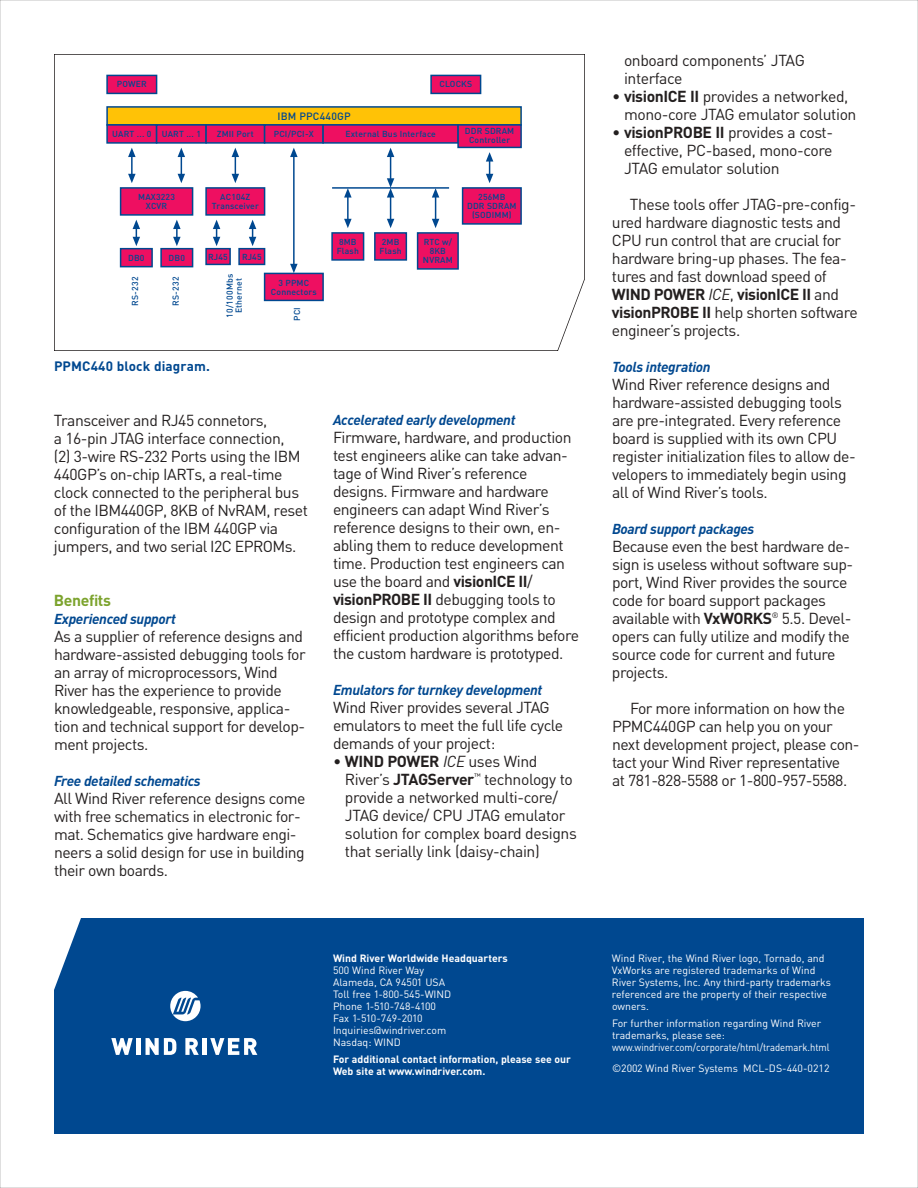
<style>
.page{position:relative;width:918px;height:1188px;background:#fff}
.page>*{position:absolute;margin:0;border:0;box-sizing:border-box;transform-origin:0 0}
.t1{font:15.75px/18px "DIN";letter-spacing:-.03em;color:#231f1f}
.t2{font:700 15.75px "DIN";letter-spacing:-.025em;color:#7ca32d}
.t3{font:italic 700 14.25px "DIN";letter-spacing:-.025em;color:#004890}
.t4{font:700 13.5px "DIN";letter-spacing:.01em;color:#004890}
.t5{font:10.5px/12px "DIN";color:#fff}
.t6{font:700 10.5px/12px "DIN";color:#fff}
.t7{font:500 10.5px "DIN";letter-spacing:.02em;color:#004890}
.t8{font:500 8.7px/9px "DIN";letter-spacing:.02em;color:#004890;text-align:center}
.s1{font-weight:700}
.s2{font-style:italic}
</style>
<div class="page">
<div style="left:54px;top:918px;width:810px;height:216px;background:#004890"></div>
<svg style="left:111px;top:1038px;width:22px;height:17px"></svg>
<hr style="left:136px;top:1038px;width:4px;height:17px;background:#fff">
<svg style="left:146px;top:1038px;width:31px;height:17px"></svg>
<svg style="left:185px;top:1038px;width:14px;height:17px"></svg>
<hr style="left:203px;top:1038px;width:4px;height:17px;background:#fff">
<svg style="left:210px;top:1038px;width:47px;height:17px"></svg>
<svg style="left:170px;top:991px;width:31px;height:30px"></svg>
<svg style="left:54px;top:54px;width:531px;height:297px"></svg>
<p class="t8" style="left:117px;top:80px;width:31px">POWER</p>
<p class="t8" style="left:439px;top:80px;width:34px">CLOCKS</p>
<p class="t8" style="left:112px;top:130px;width:41px">UART ... 0</p>
<p class="t7" style="left:277px;top:112px;width:75px">IBM PPC440GP</p>
<p class="t8" style="left:162px;top:130px;width:41px">UART ... 1</p>
<p class="t8" style="left:217px;top:130px;width:38px">ZMII Port</p>
<p class="t8" style="left:274px;top:130px;width:42px">PCI/PCI-X</p>
<p class="t8" style="left:345px;top:130px;width:92px">External Bus Interface</p>
<p class="t8" style="left:465px;top:128px;width:51px">DDR SDRAM<br>Controller</p>
<p class="t8" style="left:138px;top:194px;width:38px">MAX3223<br>XCVR</p>
<p class="t8" style="left:212px;top:194px;width:49px">AC104Z<br>Transceiver</p>
<p class="t8" style="left:128px;top:254px;width:18px">DB0</p>
<p class="t8" style="left:132px;top:306px;width:31px;rotate:-90deg">RS-232</p>
<p class="t8" style="left:169px;top:254px;width:18px">DB0</p>
<p class="t8" style="left:172px;top:306px;width:31px;rotate:-90deg">RS-232</p>
<p class="t8" style="left:208px;top:253px;width:21px">RJ45</p>
<p class="t8" style="left:242px;top:253px;width:21px">RJ45</p>
<p class="t8" style="left:226px;top:318px;width:45px;rotate:-90deg">10/100Mbs<br>Ethernet</p>
<p class="t8" style="left:271px;top:279px;width:47px">3 PPMC<br>Connectors</p>
<p class="t8" style="left:294px;top:321px;width:15px;rotate:-90deg">PCI</p>
<p class="t4" style="left:54px;top:361px;width:157px">PPMC440 block diagram.</p>
<p class="t8" style="left:337px;top:239px;width:24px;text-align:left">8MB<br>Flash</p>
<p class="t8" style="left:380px;top:239px;width:24px;text-align:left">2MB<br>Flash</p>
<p class="t8" style="left:423px;top:239px;width:31px">RTC w/<br>8KB<br>NVRAM</p>
<p class="t8" style="left:467px;top:194px;width:51px">256MB<br>DDR SDRAM (SODIMM)</p>
<p class="t1" style="left:54px;top:413px;width:256px">Transceiver and RJ45 connetors,<br>a 16-pin JTAG interface connection,<br>(2) 3-wire RS-232 Ports using the IBM 440GP’s on-chip IARTs, a real-time clock connected to the peripheral bus of the IBM440GP, 8KB of NvRAM, reset configuration of the IBM 440GP via jumpers, and two serial I2C EPROMs.</p>
<p class="t2" style="left:54px;top:595px;width:59px">Benefits</p>
<p class="t3" style="left:54px;top:614px;width:124px">Experienced support</p>
<p class="t1" style="left:54px;top:629px;width:253px">As a supplier of reference designs and hardware-assisted debugging tools for an array of microprocessors, Wind River has the experience to provide knowledgeable, responsive, applica&shy;tion and technical support for develop&shy;ment projects.</p>
<p class="t3" style="left:54px;top:776px;width:148px">Free detailed schematics</p>
<p class="t1" style="left:54px;top:791px;width:253px">All Wind River reference designs come with free schematics in electronic for&shy;mat. Schematics give hardware engi&shy;neers a solid design for use in building their own boards.</p>
<p class="t3" style="left:333px;top:415px;width:184px">Accelerated early development</p>
<p class="t1" style="left:333px;top:430px;width:248px">Firmware, hardware, and production test engineers alike can take advan&shy;tage of Wind River’s reference designs. Firmware and hardware engineers can adapt Wind River’s reference designs to their own, en&shy;abling them to reduce development time. Production test engineers can use the board and <span class="s1">visionICE II</span>/ <span class="s1">visionPROBE II</span> debugging tools to design and prototype complex and efficient production algorithms before the custom hardware is prototyped.</p>
<p class="t3" style="left:333px;top:685px;width:211px">Emulators for turnkey development</p>
<p class="t1" style="left:333px;top:700px;width:232px">Wind River provides several JTAG emulators to meet the full life cycle demands of your project:</p>
<p class="t1" style="left:345px;top:754px;width:233px;text-indent:-12px">• <span class="s1">WIND POWER</span> <span class="s2">ICE</span> uses Wind<br>River’s <span class="s1">JTAGServer</span><sup>™</sup> technology to provide a networked multi-core/<br>JTAG device/ CPU JTAG emulator solution for complex board designs that serially link (daisy-chain)</p>
<p class="t6" style="left:333px;top:954px;width:176px">Wind River Worldwide Headquarters</p>
<p class="t5" style="left:333px;top:966px;width:120px">500 Wind River Way<br>Alameda, CA 94501 USA<br>Toll free 1-800-545-WIND<br>Phone 1-510-748-4100<br>Fax 1-510-749-2010<br>Inquiries@windriver.com<br>Nasdaq: WIND</p>
<p class="t6" style="left:333px;top:1054px;width:240px">For additional contact information, please see our<br>Web site at www.windriver.com.</p>
<p class="t1" style="left:624px;top:53px;width:182px">onboard components’ JTAG interface</p>
<p class="t1" style="left:624px;top:89px;width:234px;text-indent:-12px">• <span class="s1">visionICE II</span> provides a networked, mono-core JTAG emulator solution</p>
<p class="t1" style="left:624px;top:125px;width:211px;text-align:justify;text-indent:-12px">• <span class="s1">visionPROBE II</span> provides a cost&shy;effective, PC-based, mono-core JTAG emulator solution</p>
<p class="t1" style="left:612px;top:197px;width:247px;text-indent:18px">These tools offer JTAG-pre-config&shy;ured hardware diagnostic tests and CPU run control that are crucial for hardware bring-up phases. The fea&shy;tures and fast download speed of <span class="s1">WIND POWER</span> <span class="s2">ICE</span>, <span class="s1">visionICE II</span> and <span class="s1">visionPROBE II</span> help shorten software engineer’s projects.</p>
<p class="t3" style="left:612px;top:362px;width:100px">Tools integration</p>
<p class="t1" style="left:612px;top:377px;width:245px">Wind River reference designs and hardware-assisted debugging tools are pre-integrated. Every reference board is supplied with its own CPU register initialization files to allow de&shy;velopers to immediately begin using all of Wind River’s tools.</p>
<p class="t3" style="left:612px;top:524px;width:144px">Board support packages</p>
<p class="t1" style="left:612px;top:539px;width:243px">Because even the best hardware de&shy;sign is useless without software sup&shy;port, Wind River provides the source code for board support packages available with <span class="s1">VxWORKS</span><sup>®</sup> 5.5. Devel&shy;opers can fully utilize and modify the source code for current and future projects.</p>
<p class="t1" style="left:612px;top:701px;width:249px;text-indent:18px">For more information on how the PPMC440GP can help you on your next development project, please con&shy;tact your Wind River representative<br>at 781-828-5588 or 1-800-957-5588.</p>
<p class="t5" style="left:612px;top:954px;width:221px">Wind River, the Wind River logo, Tornado, and VxWorks are registered trademarks of Wind River Systems, Inc. Any third-party trademarks referenced are the property of their respective owners.</p>
<p class="t5" style="left:612px;top:1018px;width:219px">For further information regarding Wind River trademarks, please see: www.windriver.com/corporate/html/trademark.html</p>
<p class="t5" style="left:612px;top:1063px;width:219px">©2002 Wind River Systems MCL-DS-440-0212</p>
</div>
